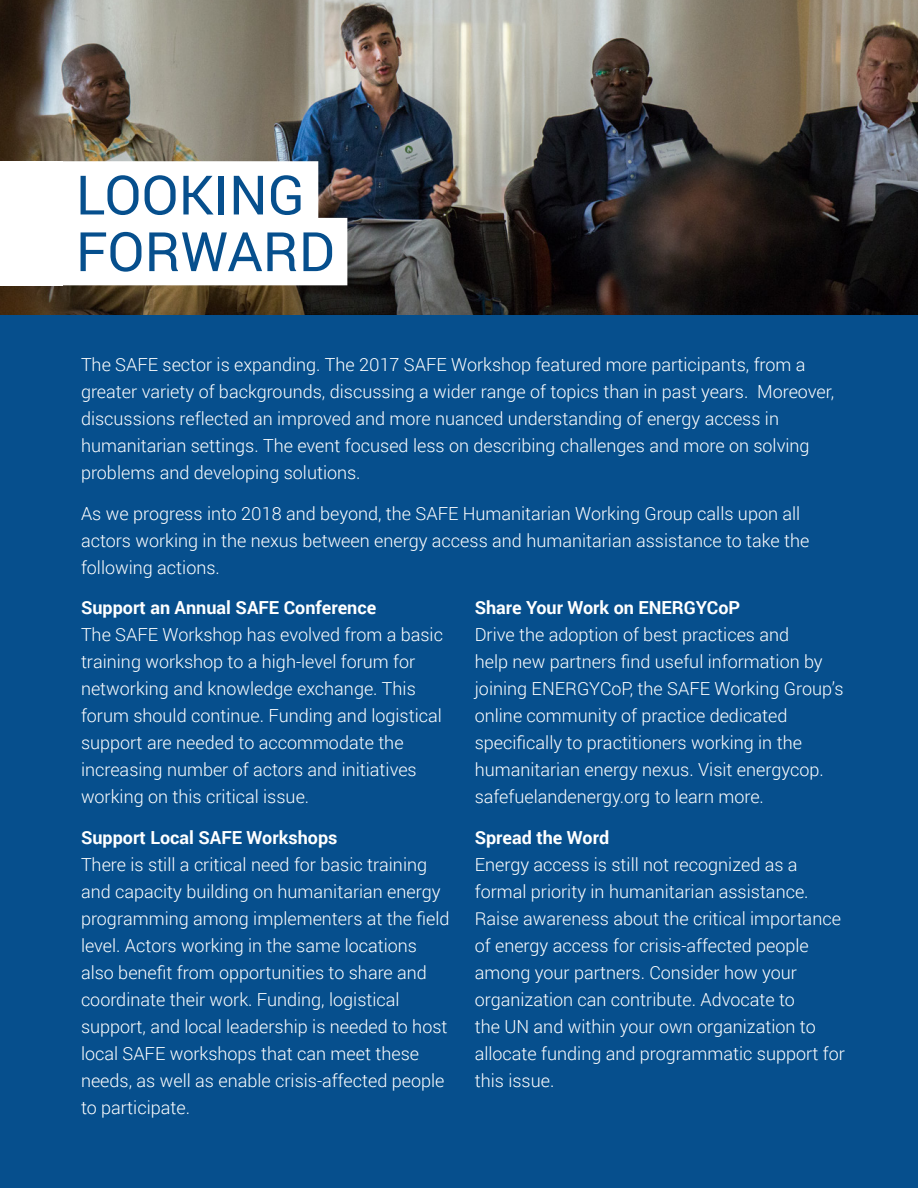
<style>
.page{position:relative;width:918px;height:1188px;background:#fff}
.page>*{position:absolute;margin:0;border:0;box-sizing:border-box;transform-origin:0 0}
.t1{font:54.45px "Roboto";color:#064f8d}
.t2{font:300 18px/27px "Roboto";color:#fff}
.t3{font:700 18px "Roboto";color:#fff}
</style>
<div class="page">
<div style="left:0;top:150px;width:918px;height:1038px;background:#064f8d"></div>
<img style="left:0;top:0;width:918px;height:315px">
<div style="left:62px;top:161px;width:256px;height:68px;background:#fff"></div>
<div style="left:62px;top:218px;width:285px;height:67px;background:#fff"></div>
<div style="left:0;top:161px;width:62px;height:124px;background:#fff"></div>
<p class="t1" style="left:76px;top:157px;width:231px">LOOKING</p>
<p class="t1" style="left:76px;top:214px;width:260px">FORWARD</p>
<p class="t2" style="left:81px;top:351px;width:755px">The SAFE sector is expanding. The 2017 SAFE Workshop featured more participants, from a greater variety of backgrounds, discussing a wider range of topics than in past years. Moreover, discussions reflected an improved and more nuanced understanding of energy access in humanitarian settings. The event focused less on describing challenges and more on solving problems and developing solutions.</p>
<p class="t2" style="left:81px;top:499px;width:730px">As we progress into 2018 and beyond, the SAFE Humanitarian Working Group calls upon all actors working in the nexus between energy access and humanitarian assistance to take the following actions.</p>
<p class="t3" style="left:81px;top:595px;width:297px">Support an Annual SAFE Conference</p>
<p class="t2" style="left:81px;top:621px;width:364px">The SAFE Workshop has evolved from a basic training workshop to a high-level forum for networking and knowledge exchange. This forum should continue. Funding and logistical support are needed to accommodate the increasing number of actors and initiatives working on this critical issue.</p>
<p class="t3" style="left:81px;top:825px;width:258px">Support Local SAFE Workshops</p>
<p class="t2" style="left:81px;top:850px;width:370px">There is still a critical need for basic training and capacity building on humanitarian energy programming among implementers at the field level. Actors working in the same locations also benefit from opportunities to share and coordinate their work. Funding, logistical support, and local leadership is needed to host local SAFE workshops that can meet these needs, as well as enable crisis-affected people to participate.</p>
<p class="t3" style="left:475px;top:595px;width:267px">Share Your Work on ENERGYCoP</p>
<p class="t2" style="left:475px;top:621px;width:370px">Drive the adoption of best practices and<br>help new partners find useful information by joining ENERGYCoP, the SAFE Working Group’s online community of practice dedicated specifically to practitioners working in the humanitarian energy nexus. Visit energycop. safefuelandenergy.org to learn more.</p>
<p class="t3" style="left:475px;top:825px;width:136px">Spread the Word</p>
<p class="t2" style="left:475px;top:850px;width:372px">Energy access is still not recognized as a formal priority in humanitarian assistance.<br>Raise awareness about the critical importance of energy access for crisis-affected people among your partners. Consider how your organization can contribute. Advocate to<br>the UN and within your own organization to allocate funding and programmatic support for this issue.</p>
</div>
